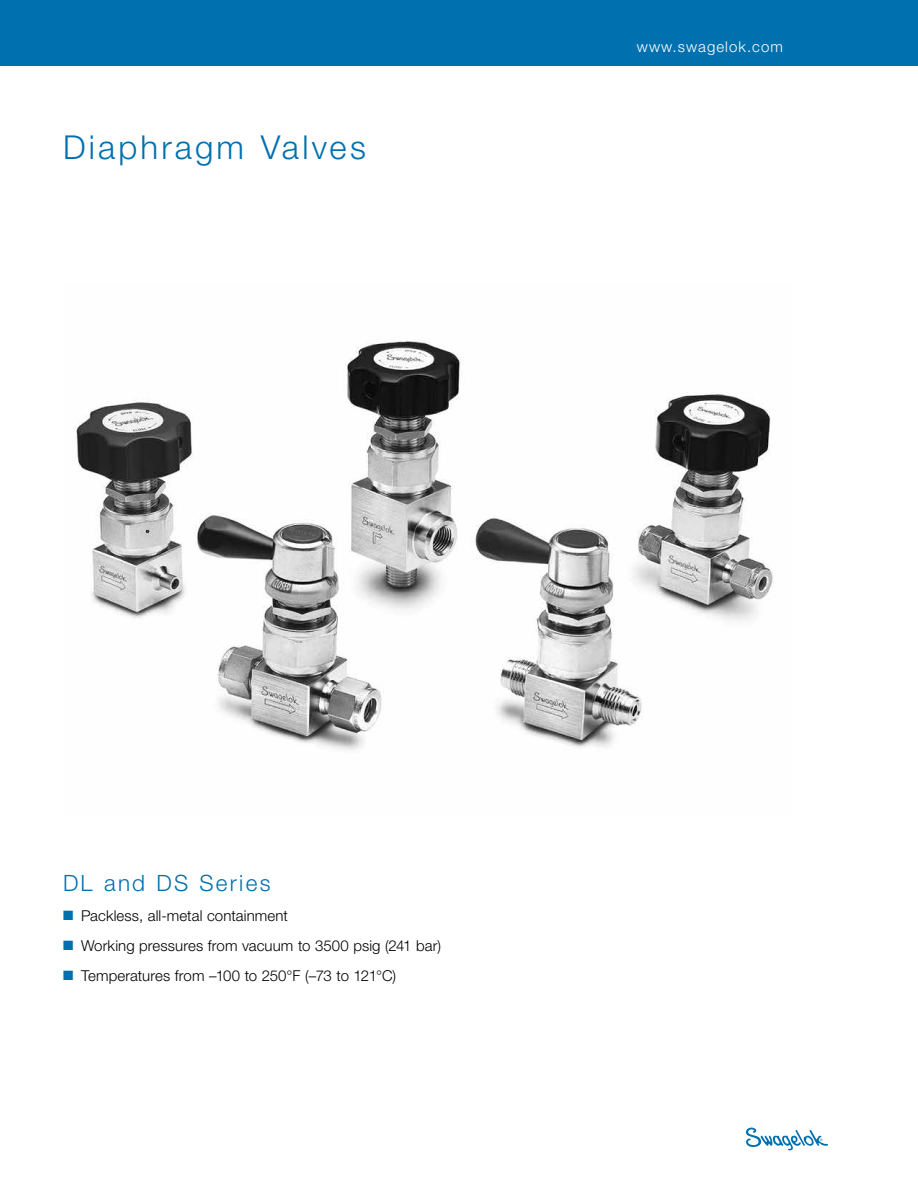
<style>
.page{position:relative;width:918px;height:1188px;background:#fff}
.page>*{position:absolute;margin:0;border:0;box-sizing:border-box;transform-origin:0 0}
.t1{font:300 33px "Helvetica Neue LT Std";letter-spacing:.095em;color:#0070af}
.series{font:300 22.5px "Helvetica Neue LT Std";letter-spacing:.1em;color:#0070af}
.bullets{font:300 15px "Helvetica Neue LT Std";letter-spacing:.005em;color:#000}
.t2{font:300 15px "Helvetica Neue LT Std";letter-spacing:.07em;color:#fff}
.s1{color:#0070af}
</style>
<div class="page">
<svg style="left:746px;top:1128px;width:82px;height:22px"></svg>
<img style="left:73px;top:340px;width:701px;height:410px">
<div style="left:0;top:0;width:918px;height:66px;background:#0070af"></div>
<p class="t1" style="left:63px;top:127px;width:304px">Diaphragm Valves</p>
<p class="t2" style="left:637px;top:38px;width:148px">www.swagelok.com</p>
<p class="series" style="left:63px;top:869px;width:209px">DL and DS Series</p>
<p class="bullets" style="left:63px;top:906px;width:226px"><span class="s1">■</span> Packless, all-metal containment</p>
<p class="bullets" style="left:63px;top:936px;width:380px"><span class="s1">■</span> Working pressures from vacuum to 3500 psig (241 bar)</p>
<p class="bullets" style="left:63px;top:966px;width:335px"><span class="s1">■</span> Temperatures from –100 to 250°F (–73 to 121°C)</p>
</div>
